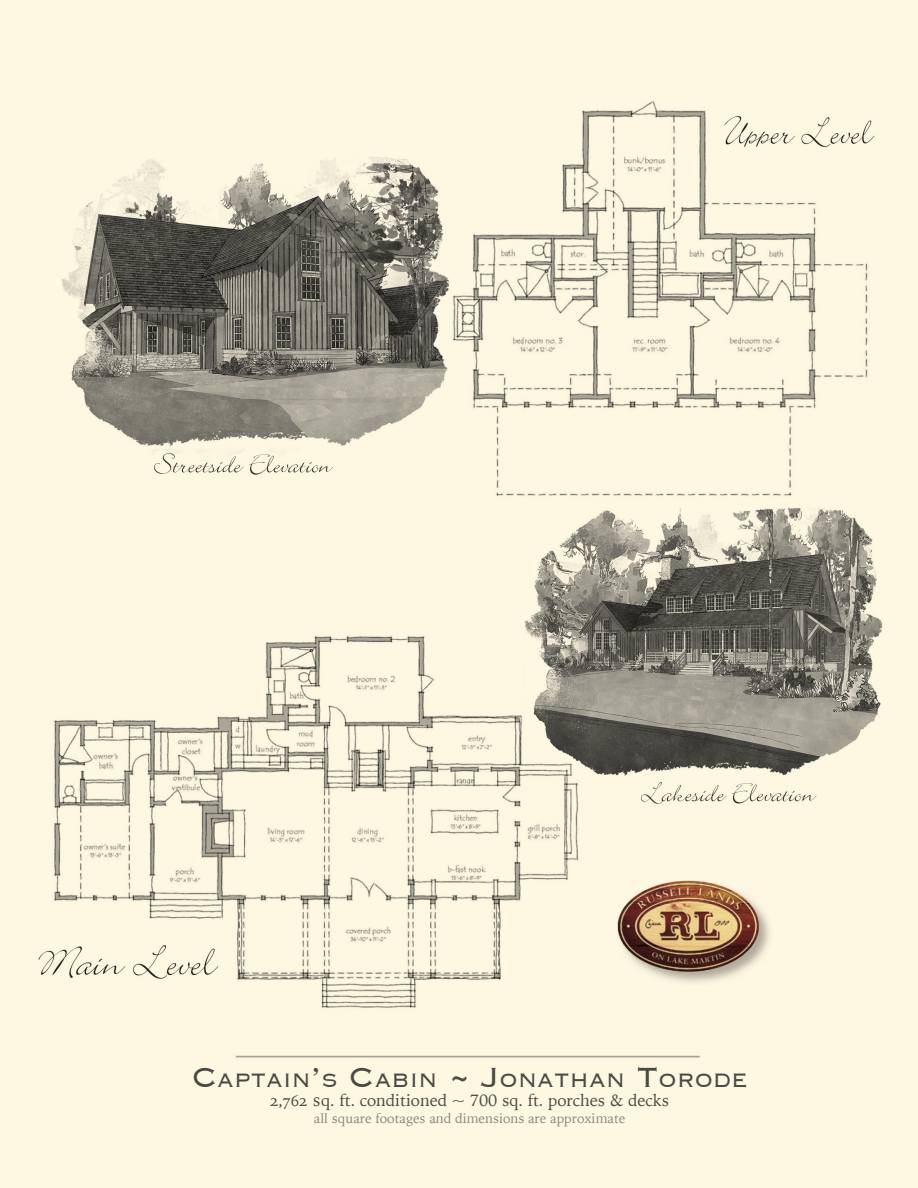
<style>
.page{position:relative;width:918px;height:1188px;background:#fef8e3}
.page>*{position:absolute;margin:0;border:0;box-sizing:border-box;transform-origin:0 0}
.t1{font:300 25.2px "Copperplate Light S Si";color:#4b4c4d}
.t2{font:16.5px "Iowan Old Style";color:#4b4c4d}
.t3{font:13.5px "Iowan Old Style";color:#8a8c8f}
.s1{font-size:36px}
</style>
<div class="page">
<img style="left:54px;top:101px;width:829px;height:840px">
<img style="left:38px;top:941px;width:731px;height:117px">
<h1 class="t1" style="left:191px;top:1068px;width:558px"><span class="s1">C</span>aptain<span class="s1">’</span>s <span class="s1">C</span>abin <span class="s1">~ J</span>onathan <span class="s1">T</span>orode</h1>
<p class="t2" style="left:270px;top:1085px;width:401px">2,762 sq. ft. conditioned ~ 700 sq. ft. porches &amp; decks</p>
<p class="t3" style="left:314px;top:1106px;width:313px">all square footages and dimensions are approximate</p>
</div>
